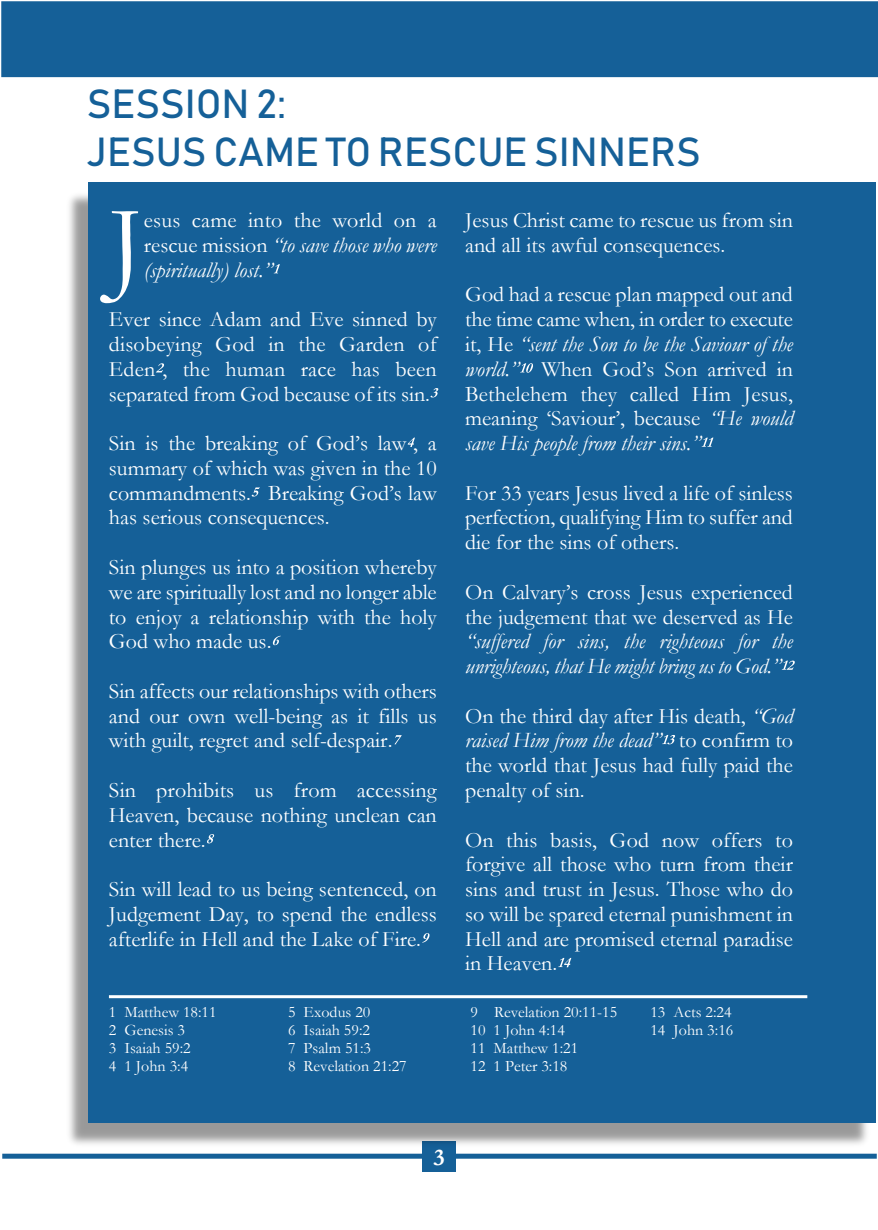
<style>
.page{position:relative;width:878px;height:1230px;background:#fff}
.page>*{position:absolute;margin:0;border:0;box-sizing:border-box;transform-origin:0 0}
.t1{font:104.8px "Garamond";color:#fff}
.t2{font:40px/48px "Bahnschrift";color:#156098}
.t3{font:700 24px "Garamond";color:#fff}
.t4{font:22px/24.8px "Garamond";color:#fff;text-align:justify}
.t5{font:italic 22px/24.8px "Garamond";color:#fff;text-align:justify}
.t6{font:16px/18px "Garamond";color:#fff}
.s1{font-style:normal}
.s2{font-style:italic}
</style>
<div class="page">
<div style="left:1px;top:1px;width:877px;height:76px;background:#156098"></div>
<div style="left:2px;top:1153px;width:874px;height:5px;background:#156098"></div>
<div style="left:422px;top:1141px;width:33px;height:30px;background:#156098"></div>
<img style="left:69px;top:182px;width:807px;height:968px">
<div style="left:89px;top:182px;width:787px;height:939px;background:#156098"></div>
<svg style="left:274px;top:264px;width:6px;height:9px"></svg>
<svg style="left:156px;top:363px;width:8px;height:9px"></svg>
<svg style="left:430px;top:388px;width:8px;height:9px"></svg>
<svg style="left:407px;top:437px;width:8px;height:10px"></svg>
<svg style="left:252px;top:487px;width:8px;height:9px"></svg>
<svg style="left:273px;top:635px;width:8px;height:10px"></svg>
<svg style="left:394px;top:735px;width:7px;height:9px"></svg>
<svg style="left:207px;top:834px;width:7px;height:9px"></svg>
<svg style="left:423px;top:933px;width:6px;height:9px"></svg>
<svg style="left:520px;top:363px;width:13px;height:9px"></svg>
<svg style="left:703px;top:437px;width:10px;height:9px"></svg>
<svg style="left:783px;top:660px;width:12px;height:9px"></svg>
<svg style="left:662px;top:734px;width:13px;height:10px"></svg>
<svg style="left:558px;top:957px;width:13px;height:10px"></svg>
<hr style="left:109px;top:994px;width:698px;height:3px;background:#fff">
<h2 class="t2" style="left:87px;top:82px;width:615px">SESSION 2:<br>JESUS CAME TO RESCUE SINNERS</h2>
<h1 class="t1" style="left:109px;top:208px;width:36px">J</h1>
<p class="t5" style="left:144px;top:210px;width:294px"><span class="s1">esus came into the world on a rescue mission</span> “to save those who were (spiritually) lost.”</p>
<p class="t4" style="left:109px;top:309px;width:329px">Ever since Adam and Eve sinned by disobeying God in the Garden of Eden , the human race has been separated from God because of its sin.</p>
<p class="t4" style="left:109px;top:433px;width:329px">Sin is the breaking of God’s law , a summary of which was given in the 10 commandments. Breaking God’s law has serious consequences.</p>
<p class="t4" style="left:109px;top:557px;width:329px">Sin plunges us into a position whereby we are spiritually lost and no longer able to enjoy a relationship with the holy God who made us.</p>
<p class="t4" style="left:109px;top:681px;width:329px">Sin affects our relationships with others and our own well-being as it fills us with guilt, regret and self-despair.</p>
<p class="t4" style="left:109px;top:780px;width:329px">Sin prohibits us from accessing Heaven, because nothing unclean can enter there.</p>
<p class="t4" style="left:109px;top:879px;width:329px">Sin will lead to us being sentenced, on Judgement Day, to spend the endless afterlife in Hell and the Lake of Fire.</p>
<p class="t4" style="left:465px;top:210px;width:329px">Jesus Christ came to rescue us from sin and all its awful consequences.</p>
<p class="t4" style="left:465px;top:285px;width:329px">God had a rescue plan mapped out and the time came when, in order to execute it, He <span class="s2">“sent the Son to be the Saviour of the world.”</span> When God’s Son arrived in Bethelehem they called Him Jesus, meaning ‘Saviour’, because <span class="s2">“He would save His people from their sins.”</span></p>
<p class="t4" style="left:465px;top:483px;width:329px">For 33 years Jesus lived a life of sinless perfection, qualifying Him to suffer and die for the sins of others.</p>
<p class="t4" style="left:465px;top:582px;width:329px">On Calvary’s cross Jesus experienced the judgement that we deserved as He</p>
<p class="t5" style="left:465px;top:631px;width:329px">“suffered for sins, the righteous for the unrighteous, that He might bring us to God.”</p>
<p class="t4" style="left:465px;top:705px;width:329px">On the third day after His death, <span class="s2">“God raised Him from the dead”</span> to confirm to the world that Jesus had fully paid the penalty of sin.</p>
<p class="t4" style="left:465px;top:829px;width:329px">On this basis, God now offers to forgive all those who turn from their sins and trust in Jesus. Those who do so will be spared eternal punishment in Hell and are promised eternal paradise in Heaven.</p>
<p class="t6" style="left:109px;top:1004px;width:109px">1 Matthew 18:11<br>2 Genesis 3<br>3 Isaiah 59:2<br>4 1 John 3:4</p>
<p class="t6" style="left:288px;top:1004px;width:120px">5 Exodus 20<br>6 Isaiah 59:2<br>7 Psalm 51:3<br>8 Revelation 21:27</p>
<p class="t6" style="left:470px;top:1004px;width:148px">9 Revelation 20:11-15<br>10 1 John 4:14<br>11 Matthew 1:21<br>12 1 Peter 3:18</p>
<p class="t6" style="left:650px;top:1004px;width:84px">13 Acts 2:24<br>14 John 3:16</p>
<p class="t3" style="left:433px;top:1149px;width:13px">3</p>
</div>
